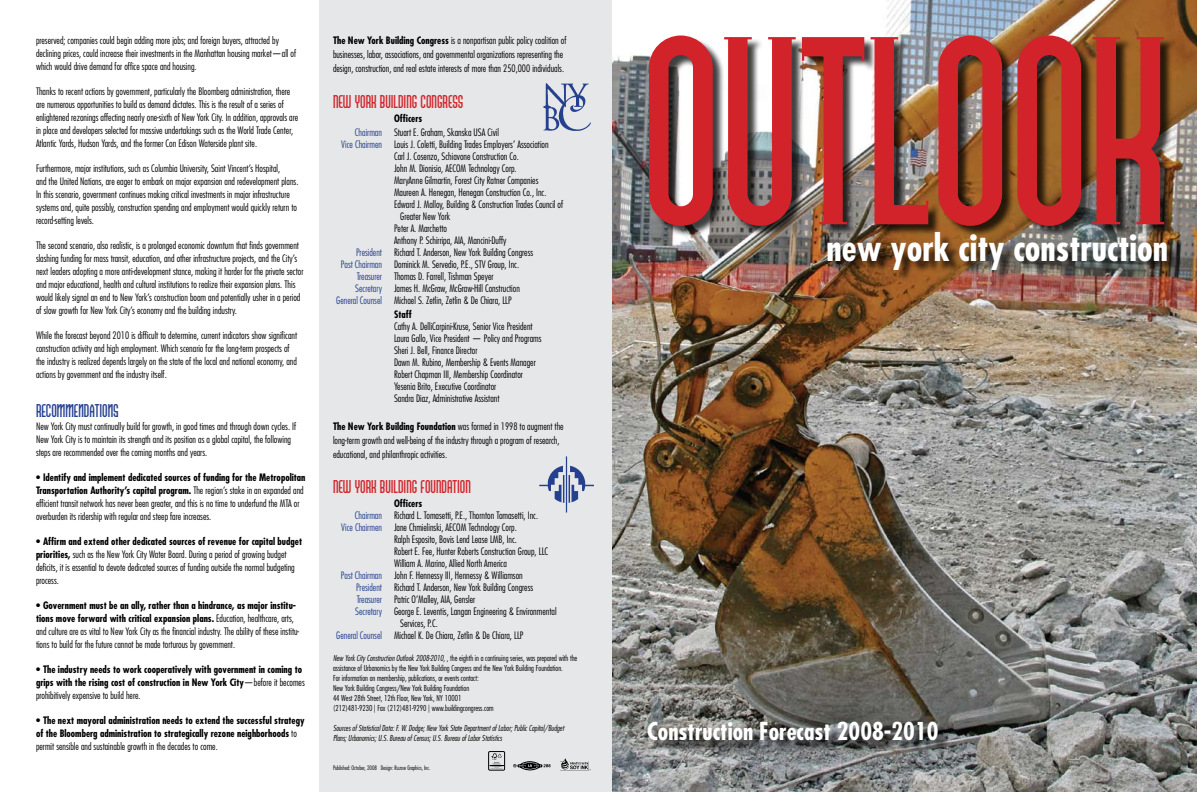
<style>
.page{position:relative;width:1197px;height:792px;background:#fff}
.page>*{position:absolute;margin:0;border:0;box-sizing:border-box;transform-origin:0 0}
.t1{font:260px "Allan Gothic";color:#d2232a}
.t2{font:700 condensed 36px "Futura";color:#fff}
.t3{font:700 condensed 24px "Futura";color:#fff}
.t4{font:18px "Allan Gothic";color:#d2232a}
.t5{font:18px "Allan Gothic";color:#25408f}
.t6{font:300 condensed 10px/13px "Futura";color:#000}
.t7{font:700 condensed 10px/13px "Futura";color:#000}
.t8{font:300 condensed 8px/10px "Futura";color:#000}
.t9{font:italic 300 condensed 8px/10px "Futura";color:#000}
.t10{font:300 condensed 6px "Futura";color:#000}
.s1{font-weight:700}
.s2{font-weight:300}
.s3{color:#25408f}
.s4{font-style:italic}
</style>
<div class="page">
<img style="left:612px;top:0;width:585px;height:792px">
<div style="left:320px;top:0;width:292px;height:792px;background:#e6e7e8"></div>
<div style="left:649px;top:37px;width:548px;height:755px;background:#000;opacity:.75"></div>
<img style="left:539px;top:457px;width:54px;height:56px">
<img style="left:543px;top:83px;width:48px;height:48px">
<img style="left:560px;top:758px;width:31px;height:13px">
<svg style="left:490px;top:753px;width:13px;height:15px"></svg>
<div style="left:488px;top:751px;width:17px;height:19px;border:1px solid #000"></div>
<svg style="left:513px;top:762px;width:38px;height:8px"></svg>
<p class="t6" style="left:36px;top:34px;width:262px">preserved; companies could begin adding more jobs; and foreign buyers, attracted by declining prices, could increase their investments in the Manhattan housing market—all of which would drive demand for office space and housing.</p>
<p class="t6" style="left:36px;top:85px;width:264px">Thanks to recent actions by government, particularly the Bloomberg administration, there are numerous opportunities to build as demand dictates. This is the result of a series of enlightened rezonings affecting nearly one-sixth of New York City. In addition, approvals are in place and developers selected for massive undertakings such as the World Trade Center, Atlantic Yards, Hudson Yards, and the former Con Edison Waterside plant site.</p>
<p class="t6" style="left:36px;top:162px;width:264px">Furthermore, major institutions, such as Columbia University, Saint Vincent’s Hospital,<br>and the United Nations, are eager to embark on major expansion and redevelopment plans.<br>In this scenario, government continues making critical investments in major infrastructure systems and, quite possibly, construction spending and employment would quickly return to record-setting levels.</p>
<p class="t6" style="left:36px;top:239px;width:269px">The second scenario, also realistic, is a prolonged economic downturn that finds government slashing funding for mass transit, education, and other infrastructure projects, and the City’s next leaders adopting a more anti-development stance, making it harder for the private sector and major educational, health and cultural institutions to realize their expansion plans. This would likely signal an end to New York’s construction boom and potentially usher in a period of slow growth for New York City’s economy and the building industry.</p>
<p class="t6" style="left:36px;top:329px;width:263px">While the forecast beyond 2010 is difficult to determine, current indicators show significant construction activity and high employment. Which scenario for the long-term prospects of the industry is realized depends largely on the state of the local and national economy, and actions by government and the industry itself.</p>
<h3 class="t5" style="left:36px;top:402px;width:84px">RECOMMENDATIONS</h3>
<p class="t6" style="left:36px;top:420px;width:262px">New York City must continually build for growth, in good times and through down cycles. If<br>New York City is to maintain its strength and its position as a global capital, the following steps are recommended over the coming months and years.</p>
<p class="t6" style="left:36px;top:471px;width:271px">• <span class="s1">Identify and implement dedicated sources of funding for the Metropolitan Transportation Authority’s capital program.</span> The region’s stake in an expanded and efficient transit network has never been greater, and this is no time to underfund the MTA or overburden its ridership with regular and steep fare increases.</p>
<p class="t6" style="left:36px;top:535px;width:268px">• <span class="s1">Affirm and extend other dedicated sources of revenue for capital budget priorities,</span> such as the New York City Water Board. During a period of growing budget deficits, it is essential to devote dedicated sources of funding outside the normal budgeting process.</p>
<p class="t6" style="left:36px;top:599px;width:265px">• <span class="s1">Government must be an ally, rather than a hindrance, as major institu&shy;tions move forward with critical expansion plans.</span> Education, healthcare, arts, and culture are as vital to New York City as the financial industry. The ability of these institu&shy;tions to build for the future cannot be made torturous by government.</p>
<p class="t7" style="left:36px;top:663px;width:270px"><span class="s2">•</span> The industry needs to work cooperatively with government in coming to grips with the rising cost of construction in New York City<span class="s2">—before it becomes prohibitively expensive to build here.</span></p>
<p class="t7" style="left:36px;top:714px;width:270px"><span class="s2">•</span> The next mayoral administration needs to extend the successful strategy of the Bloomberg administration to strategically rezone neighborhoods <span class="s2">to permit sensible and sustainable growth in the decades to come.</span></p>
<p class="t6" style="left:333px;top:33px;width:235px;line-height:14px"><span class="s1">The New York Building Congress</span> is a nonpartisan public policy coalition of businesses, labor, associations, and governmental organizations representing the design, construction, and real estate interests of more than 250,000 individuals.</p>
<h3 class="t4" style="left:333px;top:92px;width:132px">NEW YORK BUILDING CONGRESS</h3>
<p class="t6" style="left:355px;top:111px;width:145px;line-height:14px;text-indent:39px"><span class="s1">Officers<br></span><span class="s3">Chairman</span> Stuart E. Graham, Skanska USA Civil</p>
<p class="t6" style="left:341px;top:137px;width:209px"><span class="s3">Vice Chairmen</span> Louis J. Coletti, Building Trades Employers’ Association</p>
<p class="t6" style="left:394px;top:149px;width:126px">Carl J. Cosenzo, Schiavone Construction Co.</p>
<p class="t6" style="left:394px;top:161px;width:124px">John M. Dionisio, AECOM Technology Corp.</p>
<p class="t6" style="left:394px;top:173px;width:146px">MaryAnne Gilmartin, Forest City Ratner Companies</p>
<p class="t6" style="left:394px;top:185px;width:154px">Maureen A. Henegan, Henegan Construction Co., Inc.</p>
<p class="t6" style="left:394px;top:197px;width:171px">Edward J. Malloy, Building &amp; Construction Trades Council of</p>
<p class="t6" style="left:400px;top:209px;width:52px">Greater New York</p>
<p class="t6" style="left:394px;top:221px;width:55px">Peter A. Marchetto</p>
<p class="t6" style="left:394px;top:233px;width:114px">Anthony P. Schirripa, AIA, Mancini-Duffy</p>
<p class="t6" style="left:356px;top:245px;width:179px"><span class="s3">President</span> Richard T. Anderson, New York Building Congress</p>
<p class="t6" style="left:341px;top:257px;width:180px"><span class="s3">Past Chairman</span> Dominick M. Servedio, P.E., STV Group, Inc.</p>
<p class="t6" style="left:357px;top:269px;width:138px"><span class="s3">Treasurer</span> Thomas D. Farrell, Tishman Speyer</p>
<p class="t6" style="left:355px;top:281px;width:166px"><span class="s3">Secretary</span> James H. McGraw, McGraw-Hill Construction</p>
<p class="t6" style="left:336px;top:293px;width:177px"><span class="s3">General Counsel</span> Michael S. Zetlin, Zetlin &amp; De Chiara, LLP</p>
<p class="t7" style="left:394px;top:307px;width:19px">Staff</p>
<p class="t6" style="left:394px;top:320px;width:149px;line-height:12px">Cathy A. DelliCarpini-Kruse, Senior Vice President Laura Gallo, Vice President — Policy and Programs Sheri J. Bell, Finance Director<br>Dawn M. Rubino, Membership &amp; Events Manager Robert Chapman III, Membership Coordinator Yesenia Brito, Executive Coordinator<br>Sandra Diaz, Administrative Assistant</p>
<p class="t6" style="left:333px;top:419px;width:232px;line-height:14px"><span class="s1">The New York Building Foundation</span> was formed in 1998 to augment the long-term growth and well-being of the industry through a program of research, educational, and philanthropic activities.</p>
<h3 class="t4" style="left:333px;top:478px;width:139px">NEW YORK BUILDING FOUNDATION</h3>
<p class="t7" style="left:394px;top:497px;width:30px">Officers</p>
<p class="t6" style="left:355px;top:509px;width:185px"><span class="s3">Chairman</span> Richard L. Tomasetti, P.E., Thornton Tomasetti, Inc.</p>
<p class="t6" style="left:341px;top:521px;width:177px"><span class="s3">Vice Chairmen</span> Jane Chmielinski, AECOM Technology Corp.</p>
<p class="t6" style="left:394px;top:533px;width:125px">Ralph Esposito, Bovis Lend Lease LMB, Inc.</p>
<p class="t6" style="left:394px;top:545px;width:156px">Robert E. Fee, Hunter Roberts Construction Group, LLC</p>
<p class="t6" style="left:394px;top:557px;width:114px">William A. Marino, Allied North America</p>
<p class="t6" style="left:341px;top:569px;width:183px"><span class="s3">Past Chairman</span> John F. Hennessy III, Hennessy &amp; Williamson</p>
<p class="t6" style="left:356px;top:581px;width:179px"><span class="s3">President</span> Richard T. Anderson, New York Building Congress</p>
<p class="t6" style="left:357px;top:593px;width:120px"><span class="s3">Treasurer</span> Patric O’Malley, AIA, Gensler</p>
<p class="t6" style="left:355px;top:605px;width:203px"><span class="s3">Secretary</span> George E. Leventis, Langan Engineering &amp; Environmental</p>
<p class="t6" style="left:400px;top:617px;width:39px">Services, P.C.</p>
<p class="t6" style="left:336px;top:629px;width:189px"><span class="s3">General Counsel</span> Michael K. De Chiara, Zetlin &amp; De Chiara, LLP</p>
<p class="t8" style="left:333px;top:653px;width:246px"><span class="s4">New York City Construction Outlook 2008-2010,</span> , the eighth in a continuing series, was prepared with the assistance of Urbanomics by the New York Building Congress and the New York Building Foundation.<br>For information on membership, publications, or events contact:<br>New York Building Congress/New York Building Foundation<br>44 West 28th Street, 12th Floor, New York, NY 10001<br>(212)481-9230 | Fax (212)481-9290 | www.buildingcongress.com</p>
<p class="t9" style="left:333px;top:723px;width:233px">Sources of Statistical Data: F. W. Dodge; New York State Department of Labor; Public Capital/Budget<br>Plans; Urbanomics; U.S. Bureau of Census; U.S. Bureau of Labor Statistics</p>
<p class="t10" style="left:333px;top:764px;width:99px">Published: October, 2008 Design: Ruzow Graphics, Inc.</p>
<h1 class="t1" style="left:641px;top:5px;width:528px">OUTLOOK</h1>
<h2 class="t2" style="left:827px;top:226px;width:343px">new york city construction</h2>
<h3 class="t3" style="left:647px;top:717px;width:293px">Construction Forecast 2008-2010</h3>
</div>
